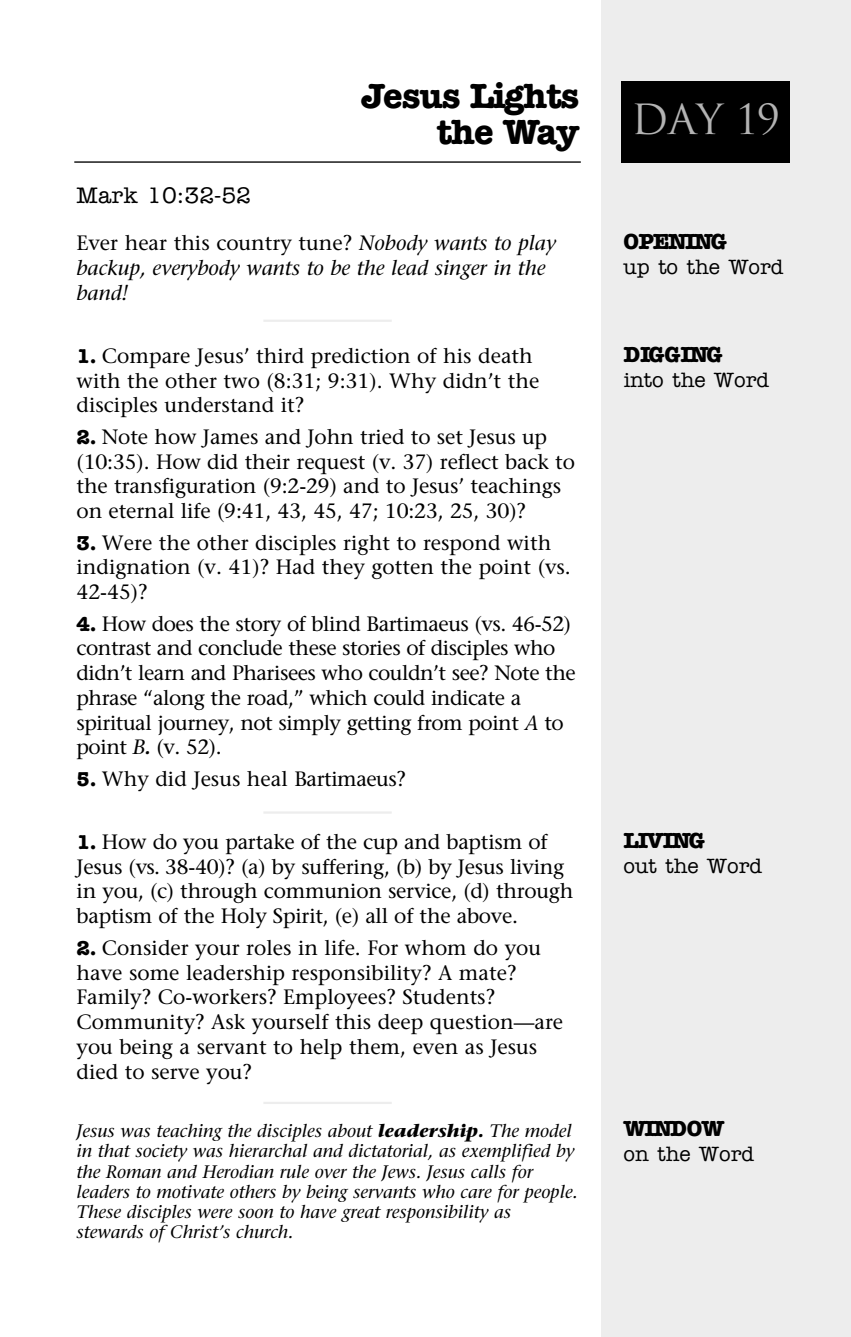
<style>
.page{position:relative;width:851px;height:1337px;background:#fff}
.page>*{position:absolute;margin:0;border:0;box-sizing:border-box;transform-origin:0 0}
.t1{font:40.5px "Trajan";color:#b3b3b3}
.t2{font:700 36px/36px "American Typewriter";letter-spacing:-.02em;color:#000;text-align:right}
.t3{font:700 22.5px "American Typewriter";letter-spacing:-.09em;color:#000}
.t4{font:500 22.5px "American Typewriter";color:#000}
.t5{font:700 22.5px "American Typewriter";letter-spacing:-.055em;color:#000}
.t6{font:20.7px/24.8px "Stone Serif";letter-spacing:-.005em;color:#000}
.t7{font:20.7px/24.8px "Stone Serif";letter-spacing:-.025em;color:#000}
.t8{font:italic 20.7px/24.8px "Stone Serif";color:#000}
.t9{font:500 20.7px "American Typewriter";color:#000}
.t10{font:italic 18px/20.2px "Stone Serif";color:#000}
.s1{font-style:normal}
.s2{font-family:"American Typewriter";font-weight:700}
.s3{font-style:italic}
.s4{font-weight:600;font-style:italic}
.s5{font-weight:700}
</style>
<div class="page">
<div style="left:601px;top:0;width:249px;height:1336px;background:#ededed"></div>
<div style="left:621px;top:81px;width:169px;height:81px;background:#000"></div>
<hr style="left:74px;top:161px;width:506px;height:2px;background:#000">
<hr style="left:263px;top:320px;width:129px;height:2px;background:#ededed">
<hr style="left:263px;top:811px;width:129px;height:2px;background:#ededed">
<hr style="left:263px;top:1101px;width:129px;height:3px;background:#ededed">
<h2 class="t2" style="left:361px;top:81px;width:220px">Jesus Lights the Way</h2>
<p class="t4" style="left:76px;top:187px;width:176px">Mark 10:32-52</p>
<p class="t8" style="left:76px;top:233px;width:481px"><span class="s1">Ever hear this country tune?</span> Nobody wants to play backup, everybody wants to be the lead singer in the band!</p>
<p class="t6" style="left:76px;top:345px;width:464px"><span class="s2">1.</span> Compare Jesus’ third prediction of his death with the other two (8:31; 9:31). Why didn’t the disciples understand it?</p>
<p class="t6" style="left:76px;top:426px;width:500px"><span class="s2">2.</span> Note how James and John tried to set Jesus up (10:35). How did their request (v. 37) reflect back to the transfiguration (9:2-29) and to Jesus’ teachings on eternal life (9:41, 43, 45, 47; 10:23, 25, 30)?</p>
<p class="t6" style="left:76px;top:532px;width:496px"><span class="s2">3.</span> Were the other disciples right to respond with indignation (v. 41)? Had they gotten the point (vs.<br>42-45)?</p>
<p class="t7" style="left:76px;top:613px;width:501px"><span class="s2">4.</span> How does the story of blind Bartimaeus (vs. 46-52) contrast and conclude these stories of disciples who didn’t learn and Pharisees who couldn’t see? Note the phrase “along the road,” which could indicate a spiritual journey, not simply getting from point <span class="s3">A</span> to point <span class="s3">B</span><span class="s4">.</span> (v. 52).</p>
<p class="t6" style="left:76px;top:768px;width:331px"><span class="s2">5.</span> Why did Jesus heal Bartimaeus?</p>
<p class="t6" style="left:76px;top:831px;width:498px"><span class="s2">1.</span> How do you partake of the cup and baptism of Jesus (vs. 38-40)? (a) by suffering, (b) by Jesus living in you, (c) through communion service, (d) through baptism of the Holy Spirit, (e) all of the above.</p>
<p class="t6" style="left:76px;top:937px;width:488px"><span class="s2">2.</span> Consider your roles in life. For whom do you have some leadership responsibility? A mate?<br>Family? Co-workers? Employees? Students?<br>Community? Ask yourself this deep question—are you being a servant to help them, even as Jesus died to serve you?</p>
<p class="t10" style="left:76px;top:1122px;width:502px">Jesus was teaching the disciples about <span class="s5">leadership.</span> The model in that society was hierarchal and dictatorial, as exemplified by the Roman and Herodian rule over the Jews. Jesus calls for leaders to motivate others by being servants who care for people.<br>These disciples were soon to have great responsibility as stewards of Christ’s church.</p>
<h1 class="t1" style="left:631px;top:96px;width:151px">Day 19</h1>
<p class="t3" style="left:623px;top:234px;width:105px">OPENING</p>
<p class="t9" style="left:623px;top:260px;width:161px">up to the Word</p>
<p class="t5" style="left:623px;top:346px;width:100px">DIGGING</p>
<p class="t9" style="left:623px;top:372px;width:147px">into the Word</p>
<p class="t3" style="left:623px;top:832px;width:83px">LIVING</p>
<p class="t9" style="left:623px;top:858px;width:140px">out the Word</p>
<p class="t3" style="left:623px;top:1120px;width:102px">WINDOW</p>
<p class="t9" style="left:623px;top:1146px;width:132px">on the Word</p>
</div>
